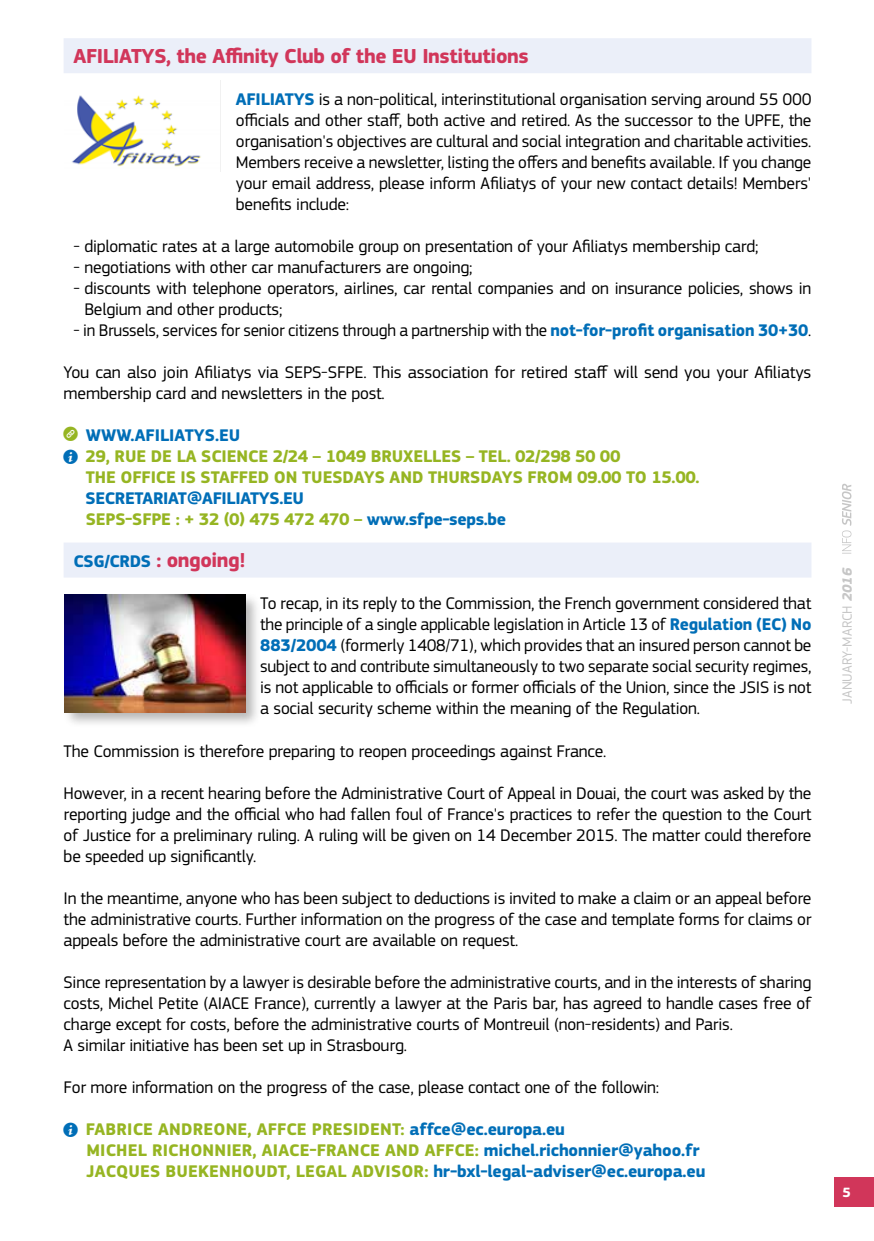
<style>
.page{position:relative;width:874px;height:1241px;background:#fff}
.page>*{position:absolute;margin:0;border:0;box-sizing:border-box;transform-origin:0 0}
.t1{font:700 21px "EC Square Sans Pro";letter-spacing:-.02em;color:#d1365a}
.t2{font:17.5px/21px "EC Square Sans Pro";letter-spacing:-.01em;color:#000;text-align:justify}
.t3{font:700 17.5px/21px "EC Square Sans Pro";letter-spacing:-.005em;color:#96b522}
.t4{font:700 17.5px/21px "EC Square Sans Pro";letter-spacing:-.02em;color:#006eb7}
.t5{font:700 17.5px "EC Square Sans Pro";color:#006eb7}
.t6{font:14px "EC Square Sans Pro";color:#c6c6c6}
.t7{font:700 14px "EC Square Sans Pro";color:#fff}
.s1{font-weight:700;color:#006eb7}
.s2{font-family:"s Tmedia";font-weight:400;color:#96b522}
.s3{font-family:"s Tmedia";font-weight:400;color:#006eb7}
.s4{color:#96b522}
.s5{font-size:17.5px;color:#006eb7}
.s6{color:#006eb7}
.s7{font-weight:700;font-style:italic}
</style>
<div class="page">
<div style="left:833px;top:1176px;width:40px;height:30px;background:#d1365a"></div>
<svg style="left:842px;top:483px;width:9px;height:70px"></svg>
<div style="left:64px;top:38px;width:747px;height:35px;background:#ebeff9"></div>
<div style="left:64px;top:542px;width:747px;height:35px;background:#ebeff9"></div>
<img style="left:72px;top:81px;width:149px;height:90px">
<div style="left:62px;top:592px;width:200px;height:136px;background:#000;opacity:.29"></div>
<img style="left:65px;top:594px;width:180px;height:118px">
<p class="t1" style="left:73px;top:44px;width:456px">AFILIATYS, the Affinity Club of the EU Institutions</p>
<p class="t2" style="left:236px;top:89px;width:577px"><span class="s1">AFILIATYS</span> is a non-political, interinstitutional organisation serving around 55 000 officials and other staff, both active and retired. As the successor to the UPFE, the organisation's objectives are cultural and social integration and charitable activities.<br>Members receive a newsletter, listing the offers and benefits available. If you change your email address, please inform Afiliatys of your new contact details! Members' benefits include:</p>
<p class="t2" style="left:73px;top:236px;width:686px">- diplomatic rates at a large automobile group on presentation of your Afiliatys membership card;</p>
<p class="t2" style="left:73px;top:257px;width:400px">- negotiations with other car manufacturers are ongoing;</p>
<p class="t2" style="left:84px;top:278px;width:728px;text-indent:-11px">- discounts with telephone operators, airlines, car rental companies and on insurance policies, shows in<br>Belgium and other products;</p>
<p class="t2" style="left:73px;top:320px;width:739px">- in Brussels, services for senior citizens through a partnership with the <span class="s1">not-for-profit organisation 30+30</span>.</p>
<p class="t2" style="left:64px;top:362px;width:749px">You can also join Afiliatys via SEPS-SFPE. This association for retired staff will send you your Afiliatys membership card and newsletters in the post.</p>
<p class="t5" style="left:64px;top:425px;width:178px"><span class="s2">l</span> WWW.AFILIATYS.EU</p>
<p class="t3" style="left:64px;top:446px;width:558px"><span class="s3">i</span> 29, RUE DE LA SCIENCE 2/24 – 1049 BRUXELLES – TEL. 02/298 50 00</p>
<p class="t3" style="left:86px;top:467px;width:615px">THE OFFICE IS STAFFED ON TUESDAYS AND THURSDAYS FROM 09.00 TO 15.00.</p>
<p class="t4" style="left:86px;top:488px;width:422px">SECRETARIAT@AFILIATYS.EU<br><span class="s4">SEPS-SFPE : + 32 (0) 475 472 470 –</span> www.sfpe-seps.be</p>
<p class="t1" style="left:73px;top:548px;width:173px"><span class="s5">CSG/CRDS</span> : ongoing!</p>
<p class="t2" style="left:260px;top:593px;width:552px">To recap, in its reply to the Commission, the French government considered that the principle of a single applicable legislation in Article 13 of <span class="s1">Regulation (EC) No 883/2004</span> (formerly 1408/71), which provides that an insured person cannot be subject to and contribute simultaneously to two separate social security regimes, is not applicable to officials or former officials of the Union, since the JSIS is not a social security scheme within the meaning of the Regulation.</p>
<p class="t2" style="left:64px;top:740px;width:544px">The Commission is therefore preparing to reopen proceedings against France.</p>
<p class="t2" style="left:64px;top:782px;width:749px">However, in a recent hearing before the Administrative Court of Appeal in Douai, the court was asked by the reporting judge and the official who had fallen foul of France's practices to refer the question to the Court of Justice for a preliminary ruling. A ruling will be given on 14 December 2015. The matter could therefore be speeded up significantly.</p>
<p class="t2" style="left:64px;top:887px;width:749px">In the meantime, anyone who has been subject to deductions is invited to make a claim or an appeal before the administrative courts. Further information on the progress of the case and template forms for claims or appeals before the administrative court are available on request.</p>
<p class="t2" style="left:64px;top:971px;width:749px;text-align:left">Since representation by a lawyer is desirable before the administrative courts, and in the interests of sharing costs, Michel Petite (AIACE France), currently a lawyer at the Paris bar, has agreed to handle cases free of charge except for costs, before the administrative courts of Montreuil (non-residents) and Paris.<br>A similar initiative has been set up in Strasbourg.</p>
<p class="t2" style="left:64px;top:1076px;width:597px">For more information on the progress of the case, please contact one of the followin:</p>
<p class="t3" style="left:86px;top:1118px;width:620px;text-indent:-23px"><span class="s3">i</span> FABRICE ANDREONE, AFFCE PRESIDENT: <span class="s6">affce@ec.europa.eu<br></span>MICHEL RICHONNIER, AIACE-FRANCE AND AFFCE: <span class="s6">michel.richonnier@yahoo.fr<br></span>JACQUES BUEKENHOUDT, LEGAL ADVISOR: <span class="s6">hr-bxl-legal-adviser@ec.europa.eu</span></p>
<p class="t6" style="left:838px;top:703px;width:137px;rotate:-90deg">JANUARY-MARCH <span class="s7">2016</span></p>
<p class="t7" style="left:842px;top:1183px;width:10px">5</p>
</div>
